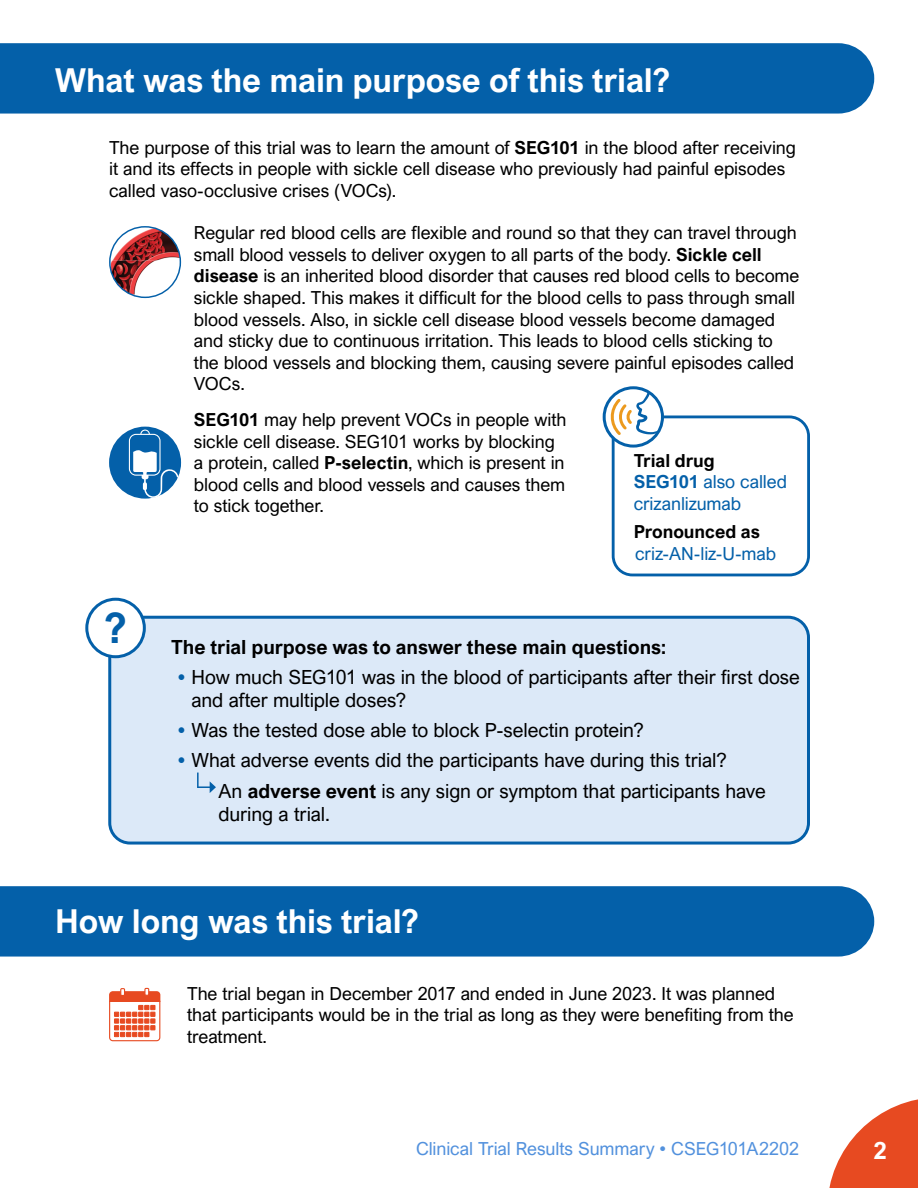
<style>
.page{position:relative;width:918px;height:1188px;background:#fff}
.page>*{position:absolute;margin:0;border:0;box-sizing:border-box;transform-origin:0 0}
.t1{font:700 42px "Arial Nova";color:#0460a9}
.t2{font:700 33px "Arial Nova";letter-spacing:-.005em;color:#fff}
.t3{font:700 24px "Arial Nova";color:#fff}
.t4{font:19.5px/23.4px "Arial Nova";letter-spacing:-.005em;color:#000}
.t5{font:700 19.5px "Arial Nova";letter-spacing:-.005em;color:#000}
.t6{font:18px/21.6px "Arial Nova";letter-spacing:-.005em;color:#000}
.t7{font:18px/21.6px "Arial Nova";letter-spacing:-.01em;color:#0460a9}
.t8{font:18px "Arial Nova";letter-spacing:-.01em;color:#5291dd}
.t9{font:700 18px "Arial Nova";letter-spacing:-.005em;color:#000}
.s1{font-weight:700}
.s2{font-weight:700;color:#000}
.s3{font-weight:700;color:#0460a9}
</style>
<div class="page">
<svg style="left:829px;top:1099px;width:89px;height:89px"></svg>
<div style="left:0;top:886px;width:874px;height:71px;background:#0460a9"></div>
<div style="left:0;top:43px;width:874px;height:71px;background:#0460a9"></div>
<svg style="left:109px;top:226px;width:72px;height:72px"></svg>
<div style="left:109px;top:427px;width:72px;height:72px;background:#0460a9;border-radius:50%"></div>
<svg style="left:129px;top:430px;width:49px;height:68px"></svg>
<div style="left:107px;top:614px;width:703px;height:231px;background:#dce9f8"></div>
<div style="left:87px;top:599px;width:57px;height:58px;background:#fff;border-radius:50%"></div>
<div style="left:85px;top:598px;width:61px;height:60px;border:3px solid #0460a9;border-radius:50%"></div>
<svg style="left:197px;top:773px;width:19px;height:20px"></svg>
<svg style="left:109px;top:988px;width:51px;height:53px"></svg>
<div style="left:144px;top:988px;width:5px;height:8px;border:1px solid #e74a21"></div>
<div style="left:612px;top:416px;width:198px;height:160px;border:3px solid #0460a9;border-radius:19px"></div>
<svg style="left:604px;top:388px;width:58px;height:58px"></svg>
<div style="left:603px;top:386px;width:61px;height:62px;border:3px solid #0460a9;border-radius:50%"></div>
<svg style="left:610px;top:392px;width:49px;height:46px"></svg>
<h2 class="t2" style="left:55px;top:61px;width:617px">What was the main purpose of this trial?</h2>
<p class="t6" style="left:109px;top:136px;width:688px">The purpose of this trial was to learn the amount of <span class="s1">SEG101</span> in the blood after receiving it and its effects in people with sickle cell disease who previously had painful episodes called vaso-occlusive crises (VOCs).</p>
<p class="t6" style="left:194px;top:222px;width:607px">Regular red blood cells are flexible and round so that they can travel through small blood vessels to deliver oxygen to all parts of the body. <span class="s1">Sickle cell disease</span> is an inherited blood disorder that causes red blood cells to become sickle shaped. This makes it difficult for the blood cells to pass through small blood vessels. Also, in sickle cell disease blood vessels become damaged and sticky due to continuous irritation. This leads to blood cells sticking to the blood vessels and blocking them, causing severe painful episodes called VOCs.</p>
<p class="t6" style="left:194px;top:409px;width:374px"><span class="s1">SEG101</span> may help prevent VOCs in people with sickle cell disease. SEG101 works by blocking a protein, called <span class="s1">P-selectin</span>, which is present in blood cells and blood vessels and causes them to stick together.</p>
<p class="t7" style="left:634px;top:450px;width:155px"><span class="s2">Trial drug<br></span><span class="s1">SEG101</span> also called crizanlizumab</p>
<p class="t9" style="left:634px;top:521px;width:128px">Pronounced as</p>
<p class="t7" style="left:635px;top:543px;width:142px">criz-AN-liz-U-mab</p>
<h1 class="t1" style="left:104px;top:604px;width:24px">?</h1>
<p class="t5" style="left:171px;top:635px;width:497px">The trial purpose was to answer these main questions:</p>
<p class="t4" style="left:192px;top:665px;width:610px;text-indent:-13px"><span class="s3">•</span> How much SEG101 was in the blood of participants after their first dose and after multiple doses?</p>
<p class="t4" style="left:178px;top:719px;width:467px"><span class="s3">•</span> Was the tested dose able to block P-selectin protein?</p>
<p class="t4" style="left:219px;top:745px;width:549px;line-height:30.2px;text-indent:-41px"><span class="s3">•</span> What adverse events did the participants have during this trial?<br>An <span class="s1">adverse event</span> is any sign or symptom that participants have</p>
<p class="t4" style="left:219px;top:802px;width:113px">during a trial.</p>
<h2 class="t2" style="left:55px;top:902px;width:366px">How long was this trial?</h2>
<p class="t6" style="left:187px;top:982px;width:608px">The trial began in December 2017 and ended in June 2023. It was planned that participants would be in the trial as long as they were benefiting from the treatment.</p>
<p class="t8" style="left:416px;top:1138px;width:384px">Clinical Trial Results Summary • CSEG101A2202</p>
<h3 class="t3" style="left:873px;top:1136px;width:15px">2</h3>
</div>
